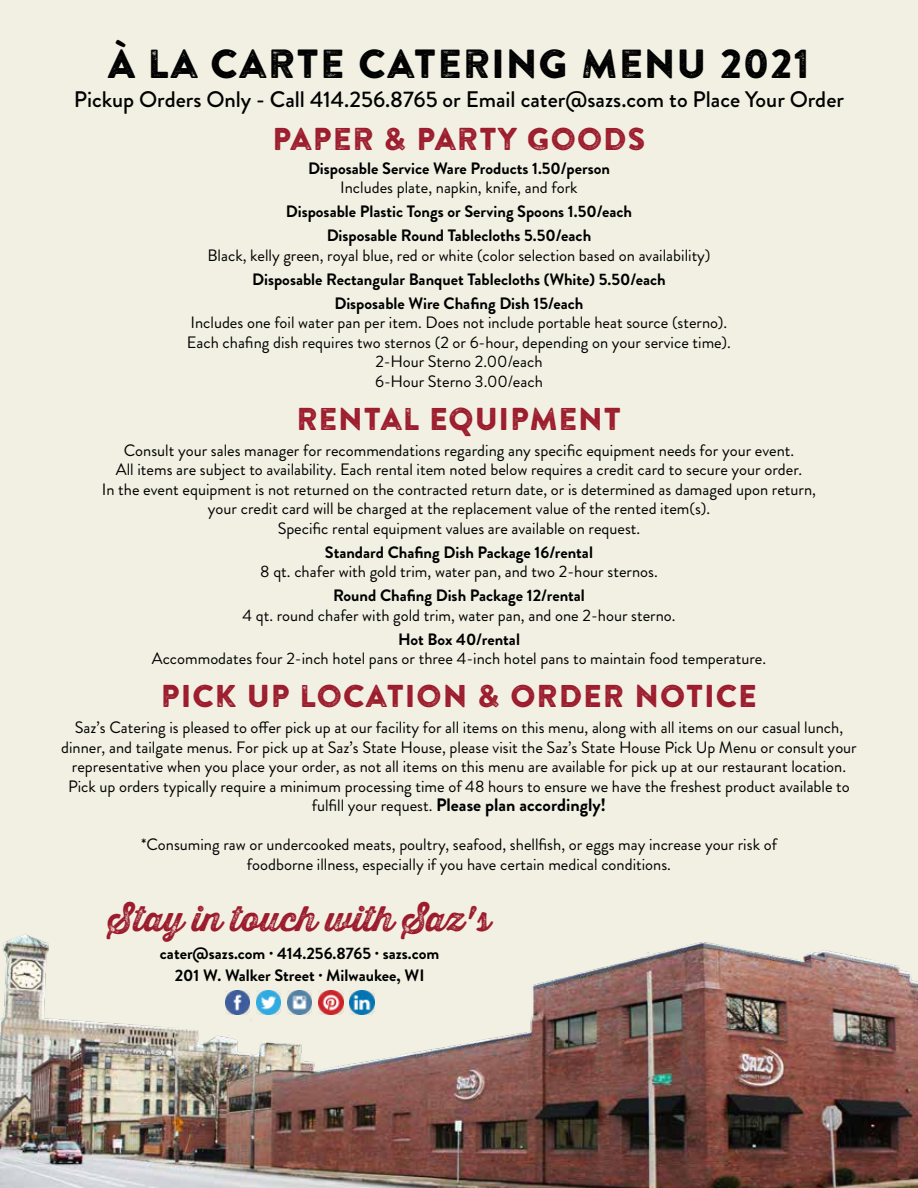
<style>
.page{position:relative;width:918px;height:1188px;background:#fff}
.page>*{position:absolute;margin:0;border:0;box-sizing:border-box;transform-origin:0 0}
.t1{font:40.5px "Brandon Printed One";color:#000}
.t2{font:34.5px "Thirsty Rough Bol Two";color:#9c1c2d}
.t3{font:31.5px "Brandon Printed One";color:#9c1c2d}
.t4{font:500 22.5px "Brandon Grotesque";color:#000}
.t5{font:700 18px "Brandon Grotesque";color:#000}
.t6{font:16.5px/19.5px "Brandon Grotesque";color:#000;text-align:center}
.t7{font:700 16.5px/24px "Brandon Grotesque";color:#000;text-align:center}
.s1{font-weight:400;font-size:16.5px}
</style>
<div class="page">
<div style="left:0;top:0;width:918px;height:869px;background:#f1f0e3"></div>
<img style="left:0;top:869px;width:918px;height:319px">
<img style="left:225px;top:990px;width:25px;height:25px">
<img style="left:287px;top:990px;width:25px;height:25px">
<img style="left:350px;top:990px;width:24px;height:25px">
<img style="left:318px;top:990px;width:25px;height:25px">
<img style="left:256px;top:990px;width:25px;height:25px">
<h1 class="t1" style="left:107px;top:38px;width:705px">À LA CARTE CATERING MENU 2021</h1>
<h3 class="t4" style="left:74px;top:84px;width:772px">Pickup Orders Only - Call 414.256.8765 or Email cater@sazs.com to Place Your Order</h3>
<h3 class="t3" style="left:272px;top:119px;width:375px">PAPER &amp; PARTY GOODS</h3>
<p class="t7" style="left:308px;top:156px;width:303px">Disposable Service Ware Products 1.50/person</p>
<p class="t6" style="left:340px;top:178px;width:239px">Includes plate, napkin, knife, and fork</p>
<p class="t7" style="left:286px;top:200px;width:348px">Disposable Plastic Tongs or Serving Spoons 1.50/each<br>Disposable Round Tablecloths 5.50/each</p>
<p class="t6" style="left:208px;top:246px;width:504px">Black, kelly green, royal blue, red or white (color selection based on availability)</p>
<p class="t7" style="left:252px;top:267px;width:415px">Disposable Rectangular Banquet Tablecloths (White) 5.50/each<br>Disposable Wire Chafing Dish 15/each</p>
<p class="t6" style="left:187px;top:313px;width:545px">Includes one foil water pan per item. Does not include portable heat source (sterno).<br>Each chafing dish requires two sternos (2 or 6-hour, depending on your service time).<br>2-Hour Sterno 2.00/each<br>6-Hour Sterno 3.00/each</p>
<h3 class="t3" style="left:296px;top:399px;width:327px">RENTAL EQUIPMENT</h3>
<p class="t6" style="left:102px;top:441px;width:716px">Consult your sales manager for recommendations regarding any specific equipment needs for your event.<br>All items are subject to availability. Each rental item noted below requires a credit card to secure your order.<br>In the event equipment is not returned on the contracted return date, or is determined as damaged upon return, your credit card will be charged at the replacement value of the rented item(s).<br>Specific rental equipment values are available on request.</p>
<p class="t7" style="left:325px;top:540px;width:270px">Standard Chafing Dish Package 16/rental</p>
<p class="t6" style="left:260px;top:562px;width:399px">8 qt. chafer with gold trim, water pan, and two 2-hour sternos.</p>
<p class="t7" style="left:333px;top:584px;width:253px">Round Chafing Dish Package 12/rental</p>
<p class="t6" style="left:242px;top:606px;width:435px">4 qt. round chafer with gold trim, water pan, and one 2-hour sterno.</p>
<p class="t7" style="left:398px;top:627px;width:123px">Hot Box 40/rental</p>
<p class="t6" style="left:152px;top:649px;width:616px">Accommodates four 2-inch hotel pans or three 4-inch hotel pans to maintain food temperature.</p>
<h3 class="t3" style="left:161px;top:676px;width:598px">PICK UP LOCATION &amp; ORDER NOTICE</h3>
<p class="t6" style="left:61px;top:718px;width:797px">Saz’s Catering is pleased to offer pick up at our facility for all items on this menu, along with all items on our casual lunch, dinner, and tailgate menus. For pick up at Saz’s State House, please visit the Saz’s State House Pick Up Menu or consult your representative when you place your order, as not all items on this menu are available for pick up at our restaurant location.<br>Pick up orders typically require a minimum processing time of 48 hours to ensure we have the freshest product available to</p>
<p class="t5" style="left:312px;top:792px;width:296px"><span class="s1">fulfill your request.</span> Please plan accordingly!</p>
<p class="t6" style="left:141px;top:835px;width:637px">*Consuming raw or undercooked meats, poultry, seafood, shellfish, or eggs may increase your risk of foodborne illness, especially if you have certain medical conditions.</p>
<h2 class="t2" style="left:108px;top:892px;width:384px">Stay in touch with Saz's</h2>
<p class="t7" style="left:160px;top:942px;width:281px;line-height:22.5px">cater@sazs.com · 414.256.8765 · sazs.com<br>201 W. Walker Street · Milwaukee, WI</p>
</div>
